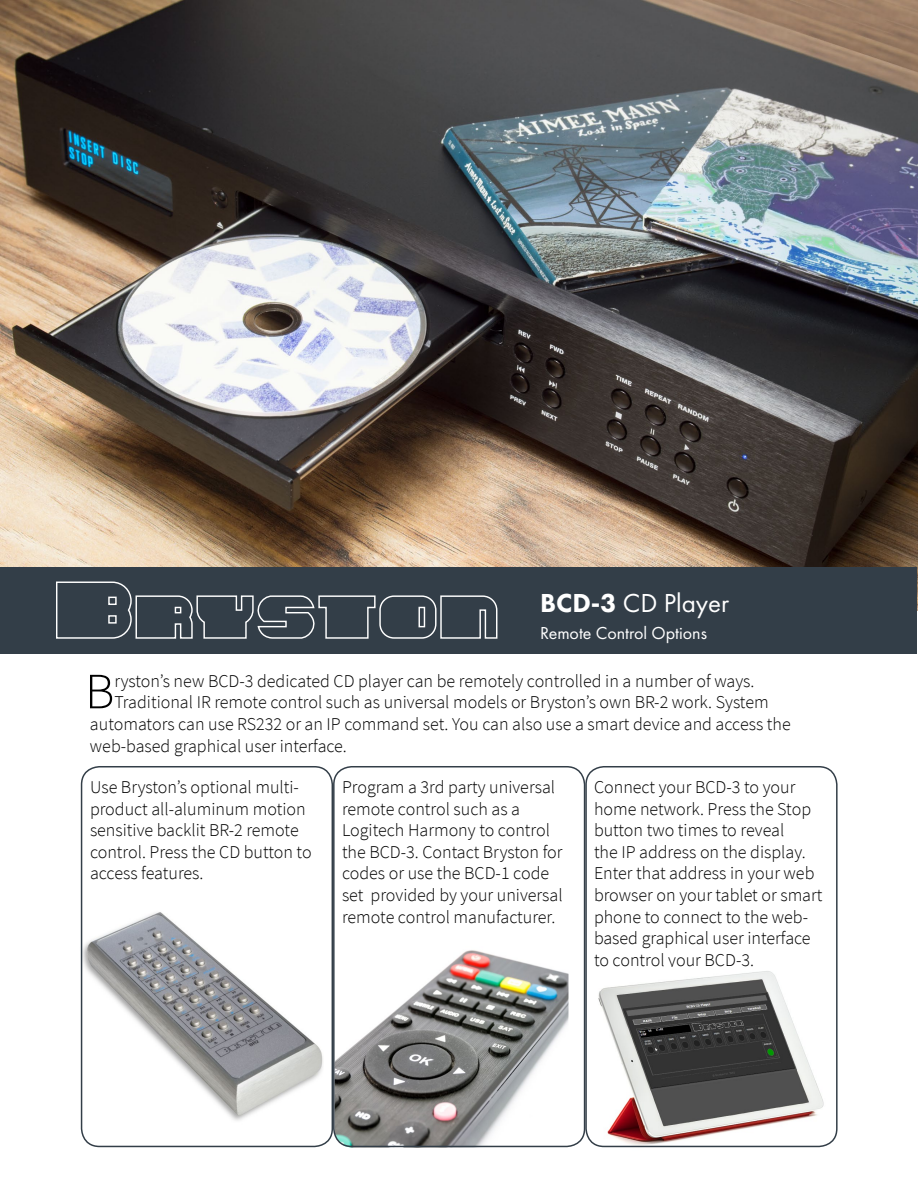
<style>
.page{position:relative;width:918px;height:1188px;background:#fff}
.page>*{position:absolute;margin:0;border:0;box-sizing:border-box;transform-origin:0 0}
.t1{font:300 50.85px "Source Sans Pro";color:#000}
.t2{font:27px "Futura PT";color:#fff}
.t3{font:300 18px/21.6px "Source Sans Pro";color:#000}
.t4{font:18px "Futura PT";color:#fff}
.s1{font-weight:800}
</style>
<div class="page">
<img style="left:0;top:0;width:918px;height:610px">
<div style="left:1px;top:567px;width:916px;height:87px;background:#333e48"></div>
<div style="left:379px;top:595px;width:58px;height:44px;border:1px solid #fff;border-radius:14px"></div>
<svg style="left:440px;top:595px;width:58px;height:44px"></svg>
<svg style="left:56px;top:581px;width:320px;height:58px"></svg>
<div style="left:108px;top:597px;width:9px;height:8px;border:1px solid #fff"></div>
<div style="left:419px;top:607px;width:6px;height:20px;border:1px solid #fff"></div>
<div style="left:108px;top:615px;width:9px;height:9px;border:1px solid #fff"></div>
<img style="left:80px;top:892px;width:243px;height:242px">
<img style="left:334px;top:950px;width:234px;height:198px">
<img style="left:594px;top:971px;width:244px;height:177px">
<div style="left:81px;top:766px;width:252px;height:381px;border:2px solid #333e48;border-radius:18px"></div>
<div style="left:333px;top:766px;width:252px;height:381px;border:2px solid #333e48;border-radius:18px"></div>
<div style="left:585px;top:766px;width:253px;height:381px;border:2px solid #333e48;border-radius:18px"></div>
<h2 class="t2" style="left:540px;top:587px;width:191px"><span class="s1">BCD-3</span> CD Player</h2>
<p class="t4" style="left:540px;top:623px;width:169px">Remote Control Options</p>
<h1 class="t1" style="left:85px;top:660px;width:31px">B</h1>
<p class="t3" style="left:114px;top:670px;width:642px">ryston’s new BCD-3 dedicated CD player can be remotely controlled in a number of ways.</p>
<p class="t3" style="left:114px;top:692px;width:656px">Traditional IR remote control such as universal models or Bryston’s own BR-2 work. System</p>
<p class="t3" style="left:90px;top:713px;width:702px">automators can use RS232 or an IP command set. You can also use a smart device and access the</p>
<p class="t3" style="left:90px;top:735px;width:258px">web-based graphical user interface.</p>
<p class="t3" style="left:90px;top:776px;width:223px">Use Bryston’s optional multi&shy;product all-aluminum motion sensitive backlit BR-2 remote control. Press the CD button to access features.</p>
<p class="t3" style="left:342px;top:776px;width:222px">Program a 3rd party universal remote control such as a<br>Logitech Harmony to control the BCD-3. Contact Bryston for codes or use the BCD-1 code set provided by your universal remote control manufacturer.</p>
<p class="t3" style="left:594px;top:776px;width:230px">Connect your BCD-3 to your home network. Press the Stop button two times to reveal<br>the IP address on the display.<br>Enter that address in your web browser on your tablet or smart phone to connect to the web&shy;based graphical user interface to control your BCD-3.</p>
</div>
